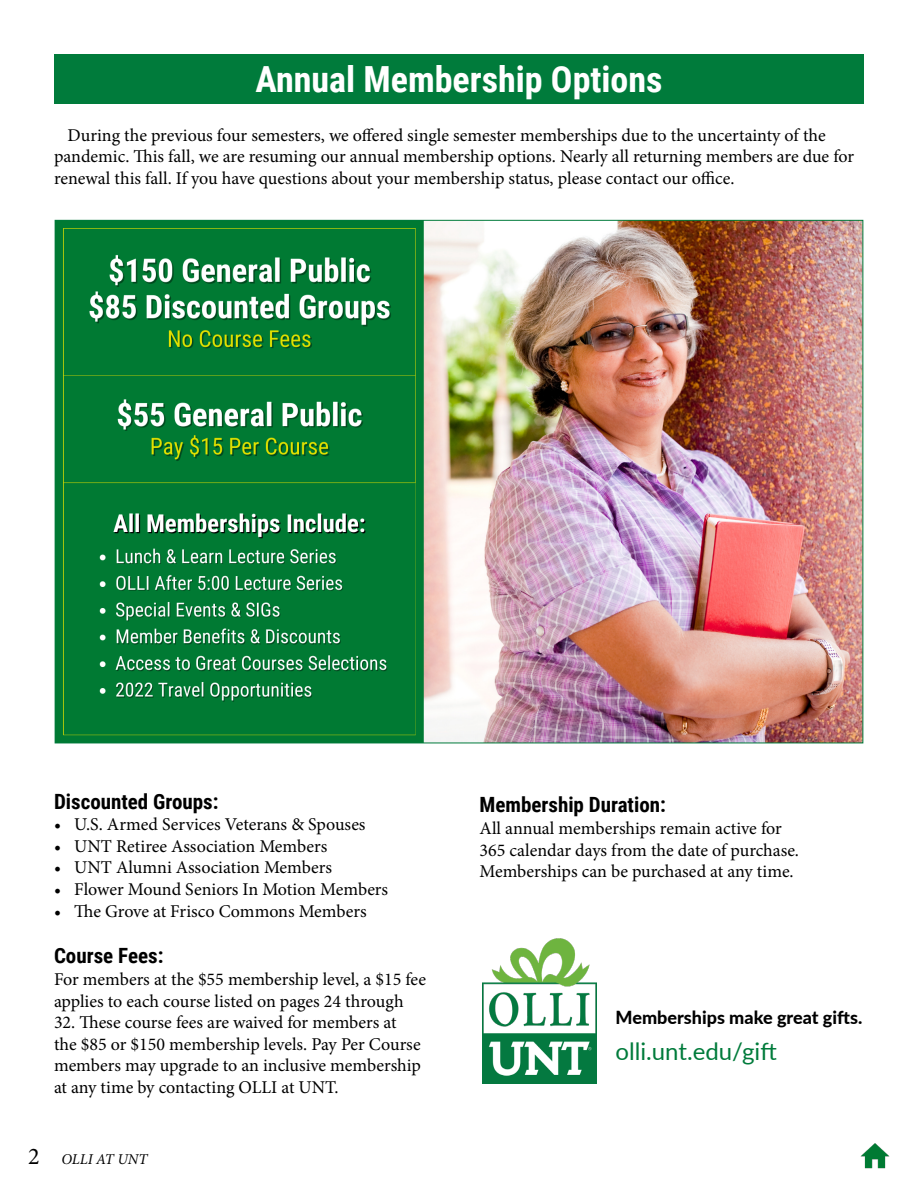
<style>
.page{position:relative;width:918px;height:1188px;background:#fff}
.page>*{position:absolute;margin:0;border:0;box-sizing:border-box;transform-origin:0 0}
.t1{font:700 36px "Roboto Condensed";color:#fff}
.t2{font:24px "Lato";color:#007b3b}
.t3{font:700 21px "Roboto Condensed";color:#000}
.t4{font:18px/21.6px "Minion Pro";color:#000}
.t5{font:800 18px "Lato";color:#000}
.t6{font:italic 15px "Minion Pro";color:#000}
.s1{font-style:normal;font-size:24px}
</style>
<div class="page">
<div style="left:54px;top:54px;width:810px;height:50px;background:#007b3b"></div>
<img style="left:57px;top:222px;width:804px;height:519px">
<img style="left:483px;top:938px;width:114px;height:146px">
<img style="left:860px;top:1143px;width:30px;height:26px">
<h1 class="t1" style="left:255px;top:54px;width:409px">Annual Membership Options</h1>
<p class="t4" style="left:54px;top:124px;width:802px;text-indent:14px">During the previous four semesters, we offered single semester memberships due to the uncertainty of the pandemic. This fall, we are resuming our annual membership options. Nearly all returning members are due for renewal this fall. If you have questions about your membership status, please contact our office.</p>
<p class="t3" style="left:54px;top:786px;width:166px">Discounted Groups:</p>
<p class="t4" style="left:54px;top:814px;width:313px">• U.S. Armed Services Veterans &amp; Spouses</p>
<p class="t4" style="left:54px;top:835px;width:275px">• UNT Retiree Association Members</p>
<p class="t4" style="left:54px;top:857px;width:279px">• UNT Alumni Association Members</p>
<p class="t4" style="left:54px;top:878px;width:336px">• Flower Mound Seniors In Motion Members</p>
<p class="t4" style="left:54px;top:900px;width:314px">• The Grove at Frisco Commons Members</p>
<p class="t3" style="left:54px;top:941px;width:111px">Course Fees:</p>
<p class="t4" style="left:54px;top:968px;width:373px">For members at the $55 membership level, a $15 fee applies to each course listed on pages 24 through</p>
<p class="t4" style="left:54px;top:1012px;width:368px">32. These course fees are waived for members at the $85 or $150 membership levels. Pay Per Course members may upgrade to an inclusive membership at any time by contacting OLLI at UNT.</p>
<p class="t6" style="left:28px;top:1149px;width:121px"><span class="s1">2</span> OLLI AT UNT</p>
<p class="t3" style="left:480px;top:790px;width:188px">Membership Duration:</p>
<p class="t4" style="left:480px;top:817px;width:321px">All annual memberships remain active for<br>365 calendar days from the date of purchase.<br>Memberships can be purchased at any time.</p>
<p class="t5" style="left:616px;top:1004px;width:248px">Memberships make great gifts.</p>
<h2 class="t2" style="left:616px;top:1034px;width:163px">olli.unt.edu/gift</h2>
</div>
